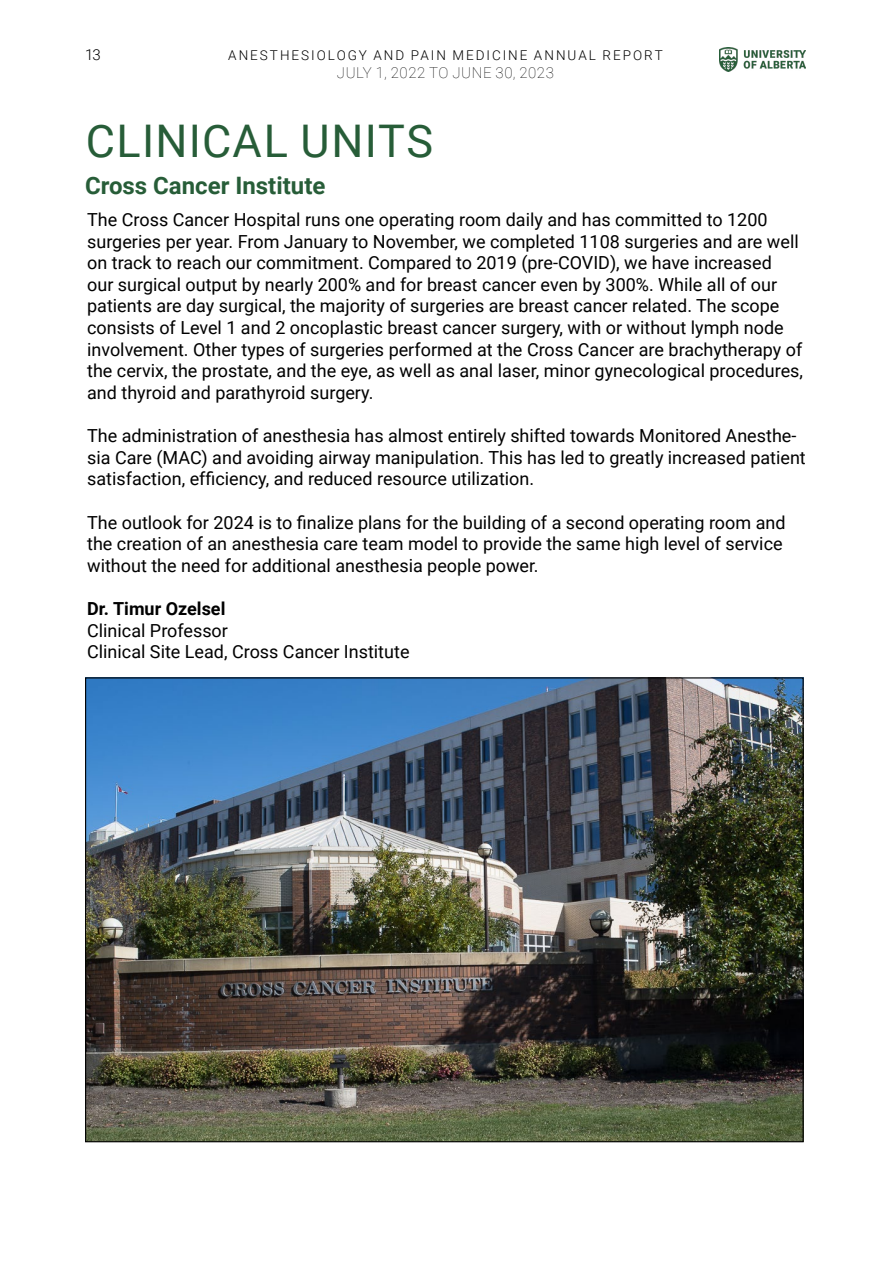
<style>
.page{position:relative;width:893px;height:1263px;background:#fff}
.page>*{position:absolute;margin:0;border:0;box-sizing:border-box;transform-origin:0 0}
.t1{font:45px "Roboto";letter-spacing:.03em;color:#275d38}
.t2{font:700 24px "Roboto";color:#275d38}
.t3{font:18px/21.6px "Roboto";color:#000}
.t4{font:700 18px "Roboto";color:#000}
.t5{font:100 15px "Roboto";letter-spacing:.035em;color:#000}
.t6{font:300 15px "Roboto";color:#000}
.t7{font:300 13.5px "Roboto";letter-spacing:.145em;color:#000}
</style>
<div class="page">
<img style="left:87px;top:679px;width:715px;height:461px">
<img style="left:720px;top:48px;width:86px;height:24px">
<p class="t6" style="left:85px;top:44px;width:17px">13</p>
<p class="t7" style="left:228px;top:45px;width:436px">ANESTHESIOLOGY AND PAIN MEDICINE ANNUAL REPORT</p>
<p class="t5" style="left:337px;top:62px;width:219px">JULY 1, 2022 TO JUNE 30, 2023</p>
<h1 class="t1" style="left:86px;top:110px;width:349px">CLINICAL UNITS</h1>
<h2 class="t2" style="left:85px;top:168px;width:242px">Cross Cancer Institute</h2>
<p class="t3" style="left:87px;top:208px;width:717px">The Cross Cancer Hospital runs one operating room daily and has committed to 1200 surgeries per year. From January to November, we completed 1108 surgeries and are well on track to reach our commitment. Compared to 2019 (pre-COVID), we have increased<br>our surgical output by nearly 200% and for breast cancer even by 300%. While all of our patients are day surgical, the majority of surgeries are breast cancer related. The scope consists of Level 1 and 2 oncoplastic breast cancer surgery, with or without lymph node involvement. Other types of surgeries performed at the Cross Cancer are brachytherapy of the cervix, the prostate, and the eye, as well as anal laser, minor gynecological procedures, and thyroid and parathyroid surgery.</p>
<p class="t3" style="left:87px;top:424px;width:720px">The administration of anesthesia has almost entirely shifted towards Monitored Anesthe&shy;sia Care (MAC) and avoiding airway manipulation. This has led to greatly increased patient satisfaction, efficiency, and reduced resource utilization.</p>
<p class="t3" style="left:87px;top:511px;width:700px">The outlook for 2024 is to finalize plans for the building of a second operating room and the creation of an anesthesia care team model to provide the same high level of service without the need for additional anesthesia people power.</p>
<p class="t4" style="left:87px;top:596px;width:140px">Dr. Timur Ozelsel</p>
<p class="t3" style="left:87px;top:619px;width:324px">Clinical Professor<br>Clinical Site Lead, Cross Cancer Institute</p>
</div>
